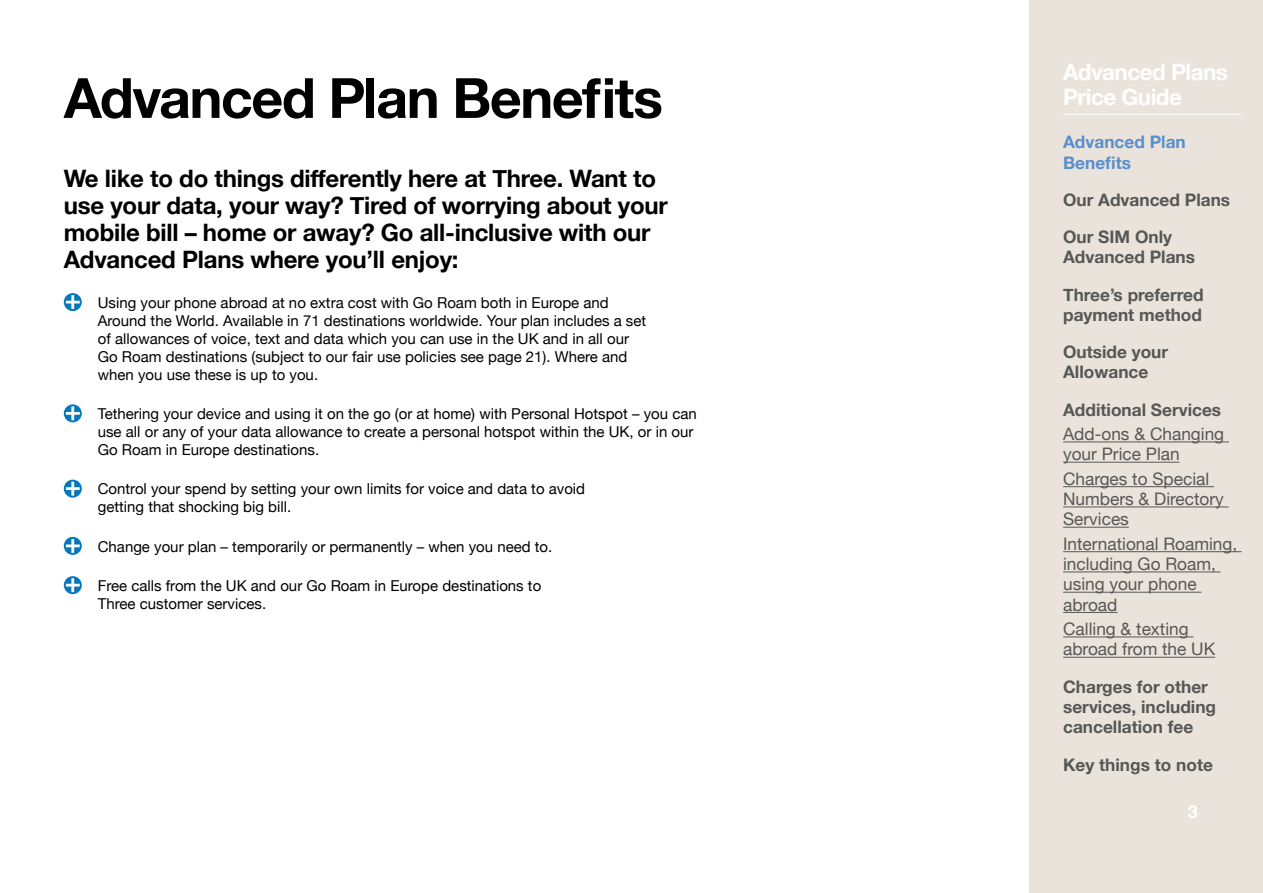
<style>
.page{position:relative;width:1263px;height:893px;background:#fff}
.page>*{position:absolute;margin:0;border:0;box-sizing:border-box;transform-origin:0 0}
.t1{font:700 55.5px "Helvetica Neue";letter-spacing:-.025em;color:#000}
.t2{font:700 24px/27px "Helvetica Neue";letter-spacing:-.01em;color:#000}
.t3{font:700 22.5px "Helvetica Neue";letter-spacing:-.025em;color:#fff}
.t4{font:700 18px "Helvetica Neue";color:#fff}
.t5{font:700 17.25px/37.2px "Helvetica Neue";color:#575756}
.t6{font:17.25px/20.2px "Helvetica Neue";color:#575756}
.t7{font:700 17.25px/20.2px "Helvetica Neue";color:#588fcc}
.t8{font:15px/18px "Helvetica Neue";color:#000}
</style>
<div class="page">
<div style="left:1029px;top:0;width:234px;height:893px;background:#eae3db"></div>
<hr style="left:1063px;top:114px;width:179px;height:1px;background:#fff">
<svg style="left:64px;top:293px;width:18px;height:18px"></svg>
<svg style="left:64px;top:404px;width:18px;height:18px"></svg>
<svg style="left:64px;top:480px;width:18px;height:18px"></svg>
<svg style="left:64px;top:537px;width:18px;height:18px"></svg>
<svg style="left:64px;top:576px;width:18px;height:18px"></svg>
<hr style="left:1063px;top:441px;width:166px;height:1px;background:#575756">
<hr style="left:1063px;top:462px;width:117px;height:1px;background:#575756">
<hr style="left:1063px;top:486px;width:151px;height:1px;background:#575756">
<hr style="left:1063px;top:506px;width:166px;height:1px;background:#575756">
<hr style="left:1063px;top:527px;width:66px;height:1px;background:#575756">
<hr style="left:1063px;top:551px;width:179px;height:1px;background:#575756">
<hr style="left:1063px;top:571px;width:158px;height:1px;background:#575756">
<hr style="left:1063px;top:592px;width:138px;height:1px;background:#575756">
<hr style="left:1063px;top:612px;width:54px;height:1px;background:#575756">
<hr style="left:1063px;top:636px;width:130px;height:1px;background:#575756">
<hr style="left:1063px;top:657px;width:152px;height:1px;background:#575756">
<h3 class="t3" style="left:1063px;top:54px;width:166px">Advanced Plans</h3>
<h1 class="t1" style="left:64px;top:55px;width:601px">Advanced Plan Benefits</h1>
<h3 class="t3" style="left:1063px;top:80px;width:120px">Price Guide</h3>
<h2 class="t2" style="left:64px;top:166px;width:606px">We like to do things differently here at Three. Want to use your data, your way? Tired of worrying about your mobile bill – home or away? Go all-inclusive with our Advanced Plans where you’ll enjoy:</h2>
<p class="t8" style="left:98px;top:294px;width:550px">Using your phone abroad at no extra cost with Go Roam both in Europe and Around the World. Available in 71 destinations worldwide. Your plan includes a set of allowances of voice, text and data which you can use in the UK and in all our Go Roam destinations (subject to our fair use policies see page 21). Where and when you use these is up to you.</p>
<p class="t8" style="left:98px;top:405px;width:600px">Tethering your device and using it on the go (or at home) with Personal Hotspot – you can use all or any of your data allowance to create a personal hotspot within the UK, or in our<br>Go Roam in Europe destinations.</p>
<p class="t8" style="left:98px;top:481px;width:489px">Control your spend by setting your own limits for voice and data to avoid getting that shocking big bill.</p>
<p class="t8" style="left:98px;top:538px;width:456px">Change your plan – temporarily or permanently – when you need to.</p>
<p class="t8" style="left:98px;top:577px;width:445px">Free calls from the UK and our Go Roam in Europe destinations to<br>Three customer services.</p>
<p class="t7" style="left:1063px;top:133px;width:124px">Advanced Plan<br>Benefits</p>
<p class="t5" style="left:1063px;top:182px;width:169px">Our Advanced Plans<br>Our SIM Only</p>
<p class="t5" style="left:1063px;top:239px;width:142px">Advanced Plans<br>Three’s preferred</p>
<p class="t5" style="left:1063px;top:297px;width:140px">payment method<br>Outside your</p>
<p class="t5" style="left:1063px;top:354px;width:160px">Allowance<br>Additional Services</p>
<p class="t6" style="left:1063px;top:425px;width:163px">Add-ons &amp; Changing your Price Plan</p>
<p class="t6" style="left:1063px;top:470px;width:162px">Charges to Special<br>Numbers &amp; Directory<br>Services</p>
<p class="t6" style="left:1063px;top:535px;width:176px">International Roaming, including Go Roam, using your phone abroad</p>
<p class="t6" style="left:1063px;top:620px;width:154px">Calling &amp; texting abroad from the UK</p>
<p class="t5" style="left:1063px;top:677px;width:154px;line-height:20.2px">Charges for other services, including cancellation fee</p>
<p class="t5" style="left:1063px;top:746px;width:151px">Key things to note</p>
<p class="t4" style="left:1188px;top:797px;width:12px">3</p>
</div>
